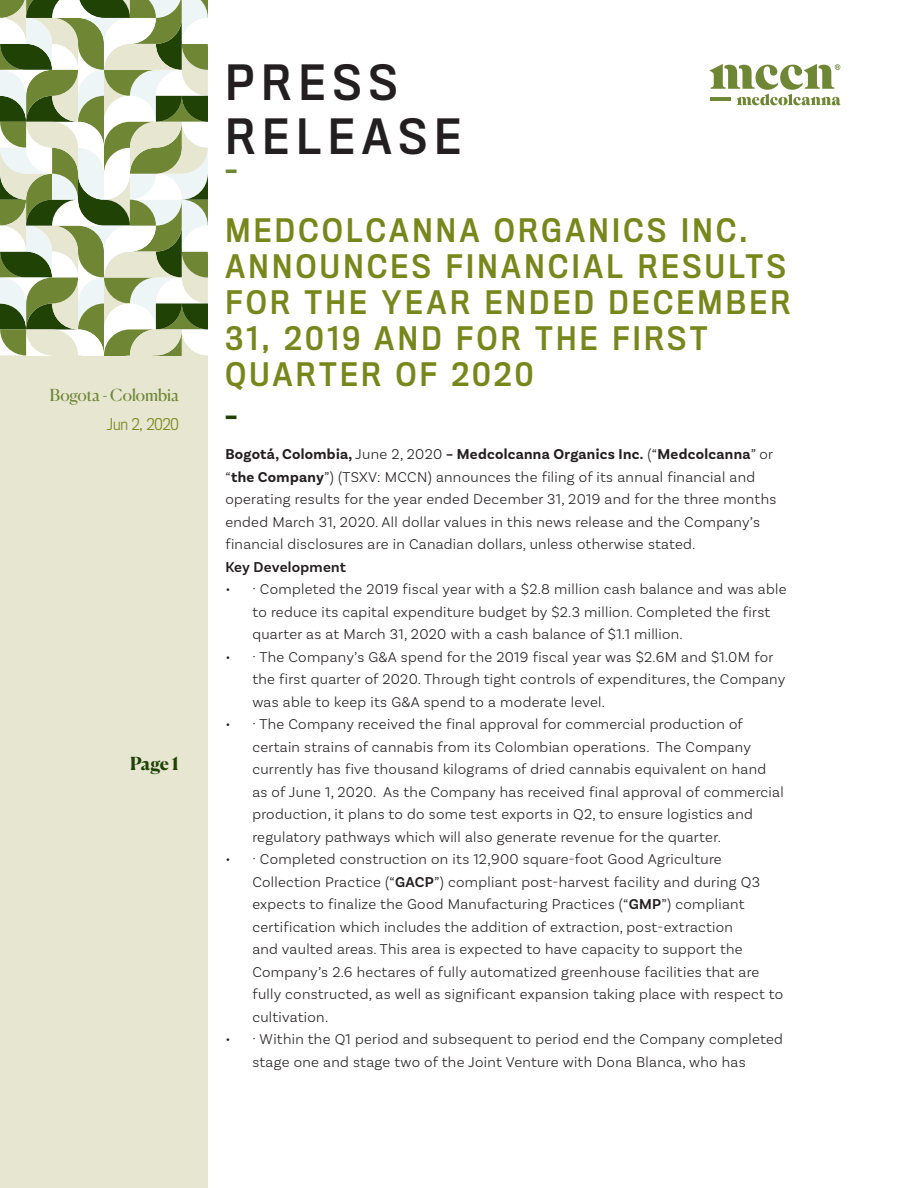
<style>
.page{position:relative;width:918px;height:1188px;background:#fff}
.page>*{position:absolute;margin:0;border:0;box-sizing:border-box;transform-origin:0 0}
.t1{font:45px "Titling Gothic FB Narrow Standard";letter-spacing:.16em;color:#231f20}
.t2{font:30px/36px "Titling Gothic FB Narrow Standard";letter-spacing:.115em;color:#77871c}
.t3{font:28.5px "Titling Gothic FB Narrow Standard";color:#6f8635}
.t4{font:28.5px "Titling Gothic FB Narrow Standard";color:#214205}
.t5{font:700 18px "Canela";color:#214205}
.t6{font:16.5px "Canela";color:#6f8635}
.t7{font:300 15px/22.5px "Basic Sans";letter-spacing:.02em;color:#231f20}
.t8{font:600 15px "Basic Sans";letter-spacing:.02em;color:#231f20}
.t9{font:300 15px "Titling Gothic FB Narrow";color:#77871c}
.s1{font-weight:700}
.s2{font-weight:600}
</style>
<div class="page">
<div style="left:0;top:355px;width:208px;height:833px;background:#e6e6d1"></div>
<svg style="left:709px;top:64px;width:131px;height:41px"></svg>
<svg style="left:0;top:0;width:208px;height:355px"></svg>
<p class="t6" style="left:50px;top:382px;width:130px">Bogota - Colombia</p>
<p class="t9" style="left:107px;top:416px;width:74px">Jun 2, 2020</p>
<p class="t5" style="left:130px;top:749px;width:50px">Page 1</p>
<p class="t1" style="left:225px;top:57px;width:174px">PRESS</p>
<p class="t1" style="left:225px;top:111px;width:237px">RELEASE</p>
<p class="t3" style="left:225px;top:154px;width:13px">-</p>
<p class="t2" style="left:225px;top:213px;width:562px">MEDCOLCANNA ORGANICS INC.<br>ANNOUNCES FINANCIAL RESULTS</p>
<p class="t2" style="left:225px;top:285px;width:567px">FOR THE YEAR ENDED DECEMBER<br>31, 2019 AND FOR THE FIRST<br>QUARTER OF 2020</p>
<p class="t4" style="left:225px;top:401px;width:13px">-</p>
<p class="t7" style="left:225px;top:443px;width:552px"><span class="s1">Bogotá, Colombia,</span> June 2, 2020 <span class="s1">– Medcolcanna Organics Inc.</span> (“<span class="s1">Medcolcanna</span>” or “<span class="s1">the Company</span>”) (TSXV: MCCN) announces the filing of its annual financial and operating results for the year ended December 31, 2019 and for the three months ended March 31, 2020. All dollar values in this news release and the Company’s financial disclosures are in Canadian dollars, unless otherwise stated.</p>
<p class="t8" style="left:225px;top:558px;width:122px">Key Development</p>
<p class="t7" style="left:252px;top:578px;width:536px;text-indent:-27px">• · Completed the 2019 fiscal year with a $2.8 million cash balance and was able to reduce its capital expenditure budget by $2.3 million. Completed the first quarter as at March 31, 2020 with a cash balance of $1.1 million.</p>
<p class="t7" style="left:252px;top:645px;width:534px;text-indent:-27px">• · The Company’s G&amp;A spend for the 2019 fiscal year was $2.6M and $1.0M for the first quarter of 2020. Through tight controls of expenditures, the Company was able to keep its G&amp;A spend to a moderate level.</p>
<p class="t7" style="left:252px;top:713px;width:533px;text-indent:-27px">• · The Company received the final approval for commercial production of certain strains of cannabis from its Colombian operations. The Company currently has five thousand kilograms of dried cannabis equivalent on hand as of June 1, 2020. As the Company has received final approval of commercial production, it plans to do some test exports in Q2, to ensure logistics and regulatory pathways which will also generate revenue for the quarter.</p>
<p class="t7" style="left:252px;top:848px;width:532px;text-indent:-27px">• · Completed construction on its 12,900 square-foot Good Agriculture Collection Practice (“<span class="s2">GACP</span>”) compliant post-harvest facility and during Q3 expects to finalize the Good Manufacturing Practices (“<span class="s2">GMP</span>”) compliant certification which includes the addition of extraction, post-extraction<br>and vaulted areas. This area is expected to have capacity to support the Company’s 2.6 hectares of fully automatized greenhouse facilities that are fully constructed, as well as significant expansion taking place with respect to cultivation.</p>
<p class="t7" style="left:252px;top:1028px;width:532px;text-indent:-27px">• · Within the Q1 period and subsequent to period end the Company completed stage one and stage two of the Joint Venture with Dona Blanca, who has</p>
</div>
